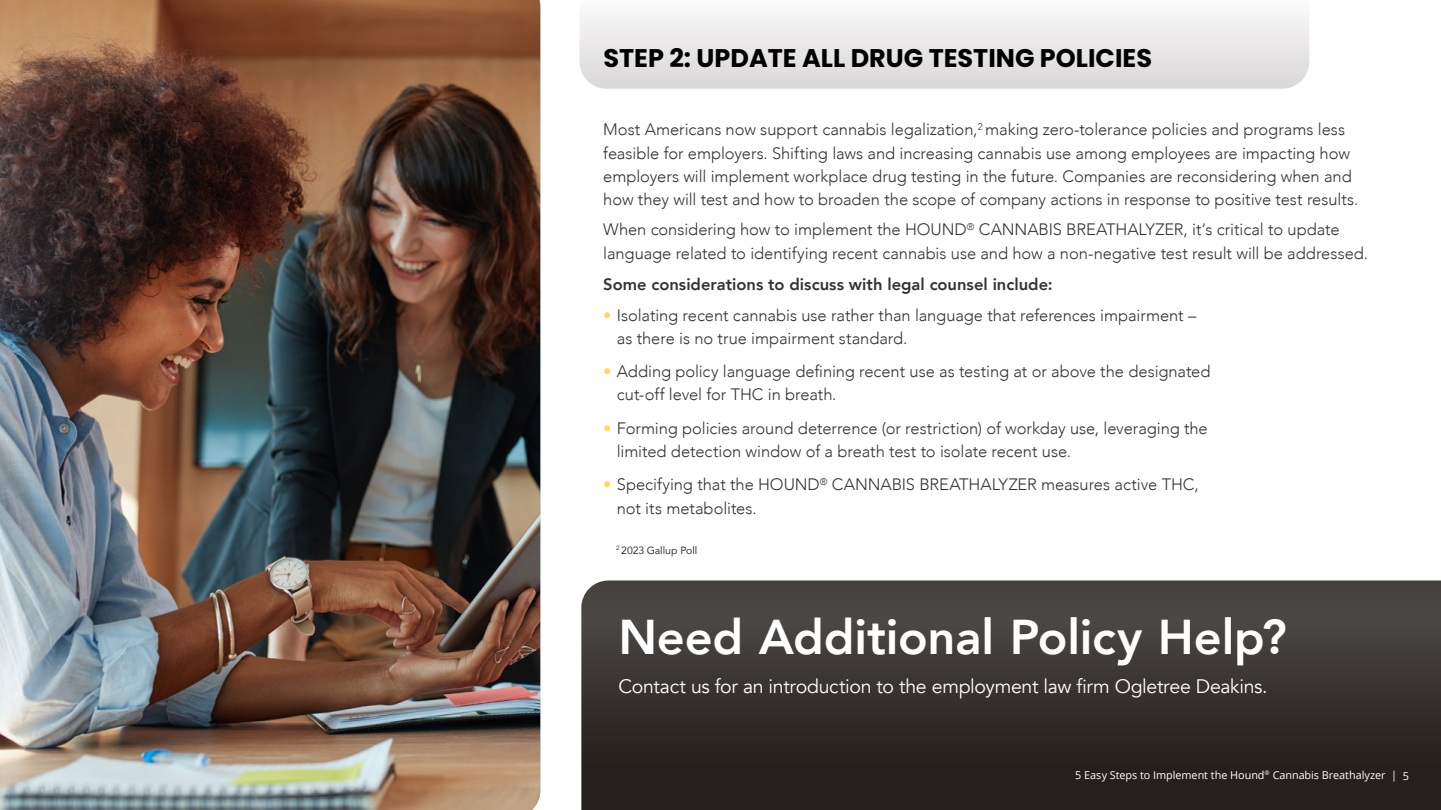
<style>
.page{position:relative;width:1441px;height:810px;background:#fff}
.page>*{position:absolute;margin:0;border:0;box-sizing:border-box;transform-origin:0 0}
.t1{font:800 48.75px "Avenir";letter-spacing:-.005em;color:#fff}
.t2{font:700 25.5px "Poppins";color:#000}
.t3{font:19.5px "Avenir";letter-spacing:-.02em;color:#fff}
.t4{font:300 16.5px/23.2px "Avenir";letter-spacing:-.005em;color:#323434}
.t5{font:800 16.5px "Avenir";color:#323434}
.t6{font:10.88px "Open Sans";letter-spacing:-.005em;color:#fff}
.t7{font:10.5px "Avenir";letter-spacing:-.005em;color:#323434}
.s1{color:#fedb53}
</style>
<div class="page">
<img style="left:0;top:0;width:540px;height:810px">
<svg style="left:579px;top:16px;width:730px;height:73px"></svg>
<svg style="left:581px;top:580px;width:859px;height:230px;background:#37322f"></svg>
<h2 class="t2" style="left:603px;top:43px;width:550px">STEP 2: UPDATE ALL DRUG TESTING POLICIES</h2>
<p class="t4" style="left:603px;top:118px;width:756px">Most Americans now support cannabis legalization,<sup>2</sup> making zero-tolerance policies and programs less feasible for employers. Shifting laws and increasing cannabis use among employees are impacting how employers will implement workplace drug testing in the future. Companies are reconsidering when and how they will test and how to broaden the scope of company actions in response to positive test results.</p>
<p class="t4" style="left:603px;top:218px;width:766px">When considering how to implement the HOUND<sup>®</sup> CANNABIS BREATHALYZER, it’s critical to update language related to identifying recent cannabis use and how a non-negative test result will be addressed.</p>
<p class="t5" style="left:603px;top:272px;width:451px">Some considerations to discuss with legal counsel include:</p>
<p class="t4" style="left:616px;top:303px;width:581px;text-indent:-13px"><span class="s1">•</span> Isolating recent cannabis use rather than language that references impairment – as there is no true impairment standard.</p>
<p class="t4" style="left:616px;top:360px;width:595px;text-indent:-13px"><span class="s1">•</span> Adding policy language defining recent use as testing at or above the designated cut-off level for THC in breath.</p>
<p class="t4" style="left:616px;top:417px;width:592px;text-indent:-13px"><span class="s1">•</span> Forming policies around deterrence (or restriction) of workday use, leveraging the limited detection window of a breath test to isolate recent use.</p>
<p class="t4" style="left:616px;top:473px;width:583px;text-indent:-13px"><span class="s1">•</span> Specifying that the HOUND<sup>®</sup> CANNABIS BREATHALYZER measures active THC, not its metabolites.</p>
<p class="t7" style="left:616px;top:542px;width:83px"><sup>2</sup> 2023 Gallup Poll</p>
<h1 class="t1" style="left:618px;top:599px;width:670px">Need Additional Policy Help?</h1>
<p class="t3" style="left:618px;top:675px;width:650px">Contact us for an introduction to the employment law firm Ogletree Deakins.</p>
<h1 class="t1" style="left:753px;top:620px;width:237px">Additional</h1>
<p class="t6" style="left:1075px;top:768px;width:335px">5 Easy Steps to Implement the Hound<sup>®</sup> Cannabis Breathalyzer | 5</p>
</div>
